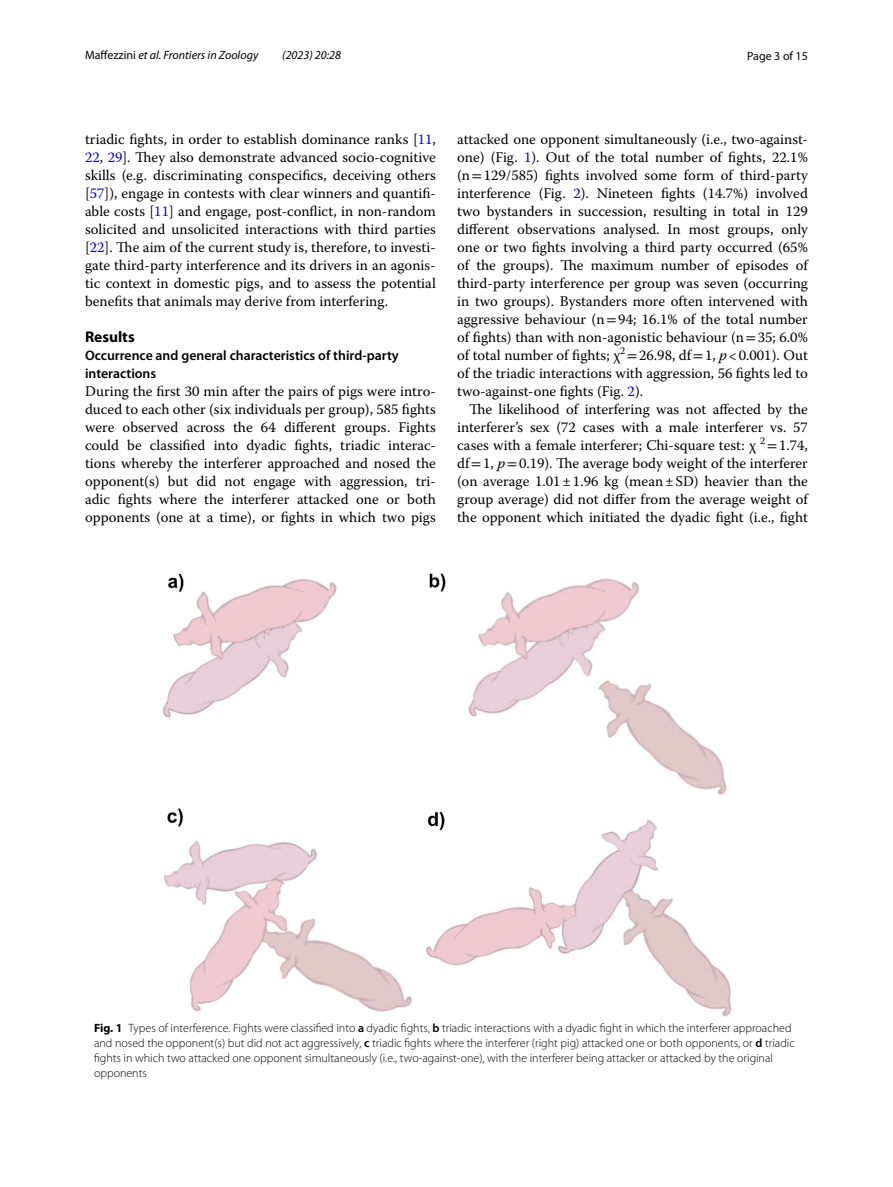
<style>
.page{position:relative;width:893px;height:1187px;background:#fff}
.page>*{position:absolute;margin:0;border:0;box-sizing:border-box;transform-origin:0 0}
.t1{font:700 15.45px "Myriad Pro";color:#000}
.t2{font:14.7px/18px "Warnock Pro";color:#000;text-align:justify}
.t3{font:600 13.8px/18px "Myriad Pro";color:#000}
.t4{font:300 12px/15px "Myriad Pro";color:#000}
.t5{font:italic 12px "Myriad Pro";color:#000}
.t6{font:12px "Myriad Pro";color:#000}
.s1{font-style:normal}
.s2{color:#00f}
.s3{font-family:"STIX"}
.s4{font-style:italic}
.s5{font-weight:700}
.s6{font-weight:600}
</style>
<div class="page">
<img style="left:162px;top:573px;width:570px;height:444px">
<p class="t5" style="left:85px;top:48px;width:175px"><span class="s1">Maffezzini</span> et al. Frontiers in Zoology</p>
<p class="t5" style="left:282px;top:48px;width:60px">(2023) 20:28</p>
<p class="t6" style="left:747px;top:48px;width:62px">Page 3 of 15</p>
<p class="t2" style="left:85px;top:130px;width:352px">triadic fights, in order to establish dominance ranks [<span class="s2">11</span>, <span class="s2">22</span>, <span class="s2">29</span>]. They also demonstrate advanced socio-cognitive skills (e.g. discriminating conspecifics, deceiving others [<span class="s2">57</span>]), engage in contests with clear winners and quantifi&shy;able costs [<span class="s2">11</span>] and engage, post-conflict, in non-random solicited and unsolicited interactions with third parties [<span class="s2">22</span>]. The aim of the current study is, therefore, to investi&shy;gate third-party interference and its drivers in an agonis&shy;tic context in domestic pigs, and to assess the potential benefits that animals may derive from interfering.</p>
<p class="t1" style="left:85px;top:326px;width:51px">Results</p>
<p class="t3" style="left:85px;top:346px;width:315px">Occurrence and general characteristics of third‑party interactions</p>
<p class="t2" style="left:85px;top:382px;width:352px">During the first 30 min after the pairs of pigs were intro&shy;duced to each other (six individuals per group), 585 fights were observed across the 64 different groups. Fights could be classified into dyadic fights, triadic interac&shy;tions whereby the interferer approached and nosed the opponent(s) but did not engage with aggression, tri&shy;adic fights where the interferer attacked one or both opponents (one at a time), or fights in which two pigs</p>
<p class="t2" style="left:457px;top:130px;width:352px">attacked one opponent simultaneously (i.e., two-against&shy;one) (Fig. <span class="s2">1</span>). Out of the total number of fights, 22.1% (n<span class="s3">=</span>129/585) fights involved some form of third-party interference (Fig. <span class="s2">2</span>). Nineteen fights (14.7%) involved two bystanders in succession, resulting in total in 129 different observations analysed. In most groups, only one or two fights involving a third party occurred (65% of the groups). The maximum number of episodes of third-party interference per group was seven (occurring in two groups). Bystanders more often intervened with aggressive behaviour (n<span class="s3">=</span>94; 16.1% of the total number of fights) than with non-agonistic behaviour (n<span class="s3">=</span>35; 6.0% of total number of fights; χ<sup>2</sup> <span class="s3">=</span>26.98, df<span class="s3">=</span>1, <span class="s4">p</span>&lt;0.001). Out of the triadic interactions with aggression, 56 fights led to two-against-one fights (Fig. <span class="s2">2</span>).</p>
<p class="t2" style="left:457px;top:400px;width:352px;text-indent:12px">The likelihood of interfering was not affected by the interferer’s sex (72 cases with a male interferer vs. 57 cases with a female interferer; Chi-square test: χ <sup>2</sup> <span class="s3">=</span>1.74, df<span class="s3">=</span>1, <span class="s4">p</span><span class="s3">=</span>0.19). The average body weight of the interferer (on average 1.01±1.96 kg (mean±SD) heavier than the group average) did not differ from the average weight of the opponent which initiated the dyadic fight (i.e., fight</p>
<p class="t4" style="left:94px;top:1021px;width:702px"><span class="s5">Fig. 1</span> Types of interference. Fights were classified into <span class="s6">a</span> dyadic fights, <span class="s6">b</span> triadic interactions with a dyadic fight in which the interferer approached and nosed the opponent(s) but did not act aggressively, <span class="s6">c</span> triadic fights where the interferer (right pig) attacked one or both opponents, or <span class="s6">d</span> triadic fights in which two attacked one opponent simultaneously (i.e., two-against-one), with the interferer being attacker or attacked by the original opponents</p>
</div>
